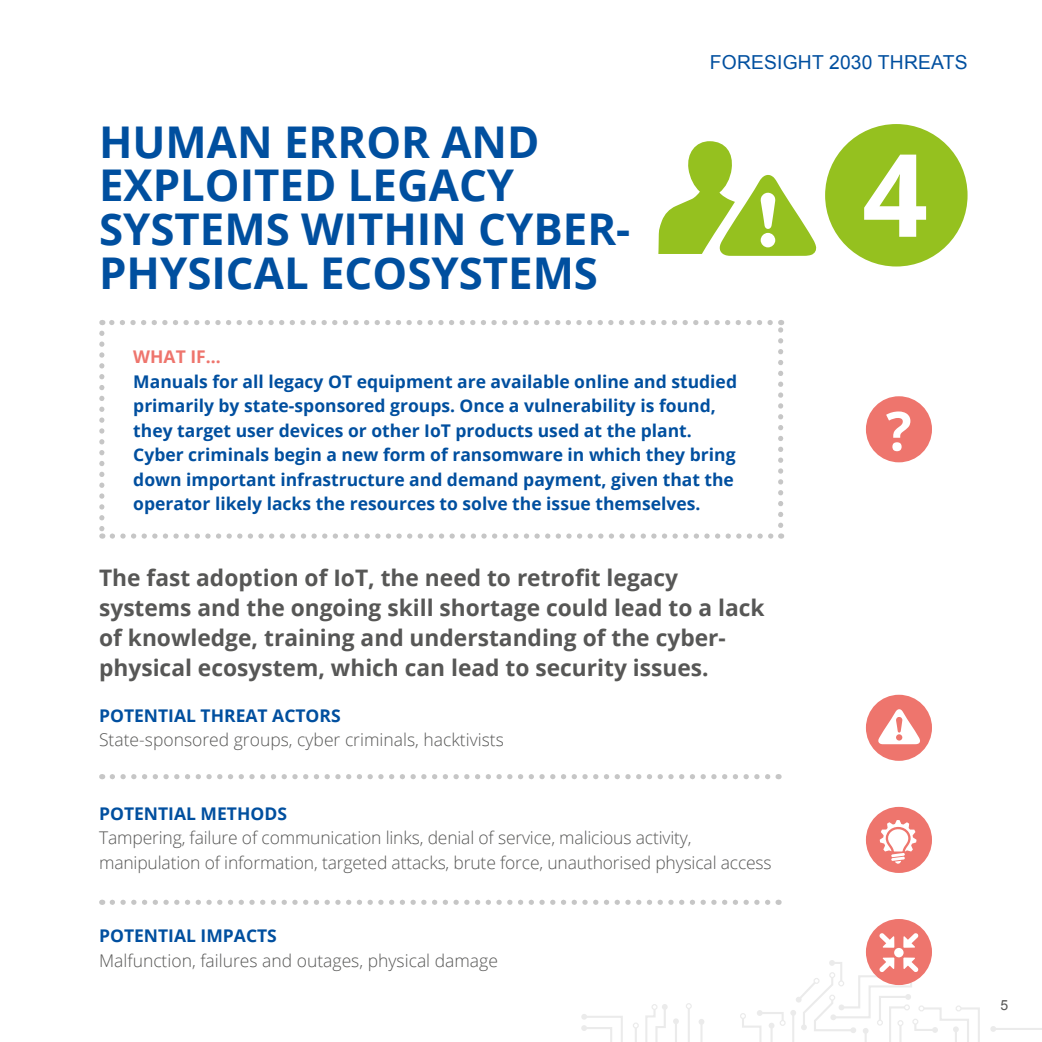
<style>
.page{position:relative;width:1042px;height:1042px;background:#fff}
.page>*{position:absolute;margin:0;border:0;box-sizing:border-box;transform-origin:0 0}
.t1{font:700 115.15px "Open Sans";color:#fff}
.t2{font:700 53.9px "Open Sans";color:#fff}
.t3{font:700 43.75px/43.8px "Open Sans";color:#004f9f}
.t4{font:700 22.75px/29.8px "Open Sans";color:#575756}
.t5{font:19.25px "Arial";letter-spacing:.01em;color:#004f9f}
.t6{font:700 17.5px/24.5px "Open Sans";color:#004f9f}
.t7{font:300 17.5px/24.5px "Open Sans";letter-spacing:-.01em;color:#575756}
.t8{font:700 17.5px "Open Sans";color:#ee756d}
.t9{font:14px "Arial";color:#575756}
</style>
<div class="page">
<svg style="left:990px;top:1026px;width:52px;height:6px"></svg>
<svg style="left:581px;top:1003px;width:123px;height:39px"></svg>
<div style="left:825px;top:124px;width:142px;height:142px;background:#95c11f;border-radius:50%"></div>
<svg style="left:112px;top:774px;width:667px;height:5px"></svg>
<svg style="left:112px;top:899px;width:667px;height:6px"></svg>
<div style="left:866px;top:396px;width:66px;height:66px;background:#ee756d;border-radius:50%"></div>
<svg style="left:99px;top:333px;width:5px;height:206px"></svg>
<svg style="left:112px;top:533px;width:669px;height:6px"></svg>
<svg style="left:778px;top:320px;width:5px;height:205px"></svg>
<svg style="left:102px;top:320px;width:668px;height:5px"></svg>
<svg style="left:658px;top:141px;width:159px;height:115px"></svg>
<div style="left:866px;top:695px;width:66px;height:66px;background:#ee756d;border-radius:50%"></div>
<svg style="left:878px;top:709px;width:42px;height:35px"></svg>
<div style="left:866px;top:807px;width:66px;height:66px;background:#ee756d;border-radius:50%"></div>
<svg style="left:879px;top:820px;width:37px;height:44px"></svg>
<div style="left:866px;top:919px;width:66px;height:66px;background:#ee756d;border-radius:50%"></div>
<svg style="left:903px;top:933px;width:15px;height:15px"></svg>
<svg style="left:879px;top:933px;width:15px;height:15px"></svg>
<svg style="left:740px;top:957px;width:240px;height:85px"></svg>
<div style="left:894px;top:948px;width:9px;height:9px;background:#fff;border-radius:50%"></div>
<h3 class="t3" style="left:99px;top:119px;width:533px">HUMAN ERROR AND<br>EXPLOITED LEGACY<br>SYSTEMS WITHIN CYBER-<br>PHYSICAL ECOSYSTEMS</h3>
<p class="t5" style="left:710px;top:50px;width:259px">FORESIGHT 2030 THREATS</p>
<h1 class="t1" style="left:862px;top:114px;width:67px">4</h1>
<p class="t8" style="left:133px;top:344px;width:89px">WHAT IF…</p>
<p class="t6" style="left:133px;top:368px;width:605px">Manuals for all legacy OT equipment are available online and studied primarily by state-sponsored groups. Once a vulnerability is found, they target user devices or other IoT products used at the plant.<br>Cyber criminals begin a new form of ransomware in which they bring down important infrastructure and demand payment, given that the operator likely lacks the resources to solve the issue themselves.</p>
<h3 class="t4" style="left:99px;top:562px;width:667px">The fast adoption of IoT, the need to retrofit legacy systems and the ongoing skill shortage could lead to a lack of knowledge, training and understanding of the cyber&shy;physical ecosystem, which can lead to security issues.</h3>
<p class="t6" style="left:99px;top:703px;width:243px">POTENTIAL THREAT ACTORS</p>
<p class="t7" style="left:99px;top:727px;width:406px">State-sponsored groups, cyber criminals, hacktivists</p>
<p class="t6" style="left:99px;top:801px;width:189px">POTENTIAL METHODS</p>
<p class="t7" style="left:99px;top:825px;width:674px">Tampering, failure of communication links, denial of service, malicious activity, manipulation of information, targeted attacks, brute force, unauthorised physical access</p>
<p class="t6" style="left:99px;top:923px;width:179px">POTENTIAL IMPACTS</p>
<p class="t7" style="left:99px;top:948px;width:400px">Malfunction, failures and outages, physical damage</p>
<h2 class="t2" style="left:886px;top:393px;width:27px">?</h2>
<p class="t9" style="left:1000px;top:996px;width:9px">5</p>
</div>
